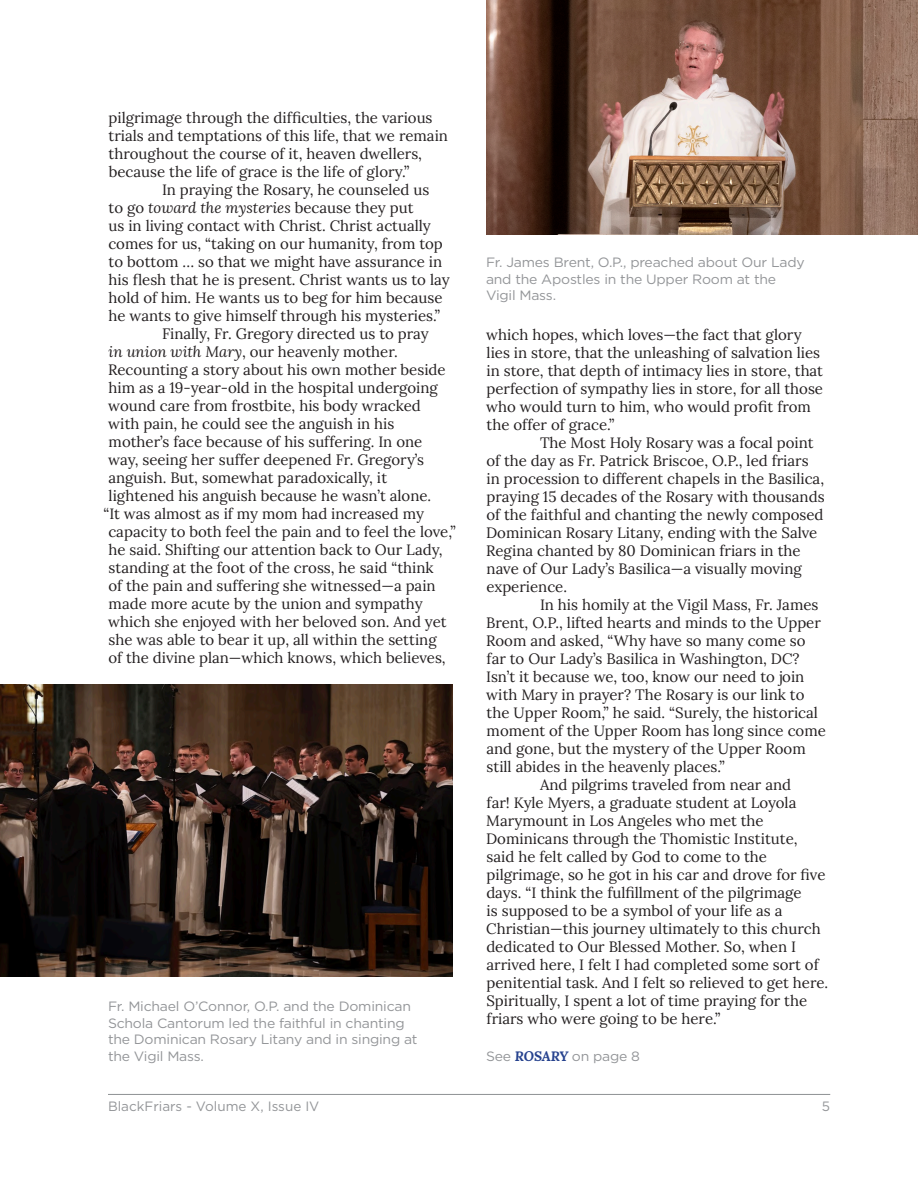
<style>
.page{position:relative;width:918px;height:1188px;background:#fff}
.page>*{position:absolute;margin:0;border:0;box-sizing:border-box;transform-origin:0 0}
.Captions_Footers{font:15px/18px "Lora";color:#231f20}
.Captions_Footers-2{font:13.5px/16.5px "Gotham";letter-spacing:-.015em;color:#939598;scale:1.04 1}
.Captions_Footers-3{font:13.5px "Gotham";letter-spacing:-.015em;color:#939598}
.s1{font-style:italic}
.s2{font-family:"Lora";font-weight:700;font-style:italic;color:#26428e}
</style>
<div class="page">
<hr style="left:108px;top:1094px;width:722px;height:1px;background:#8e9193">
<img style="left:486px;top:0;width:432px;height:234px">
<img style="left:0;top:685px;width:452px;height:291px">
<p class="Captions_Footers" style="left:109px;top:108px;width:341px">pilgrimage through the difficulties, the various trials and temptations of this life, that we remain throughout the course of it, heaven dwellers, because the life of grace is the life of glory.”</p>
<p class="Captions_Footers" style="left:108px;top:180px;width:343px;text-indent:54px">In praying the Rosary, he counseled us<br>to go <span class="s1">toward the mysteries</span> because they put<br>us in living contact with Christ. Christ actually comes for us, “taking on our humanity, from top to bottom … so that we might have assurance in his flesh that he is present. Christ wants us to lay hold of him. He wants us to beg for him because he wants to give himself through his mysteries.”</p>
<p class="Captions_Footers" style="left:162px;top:324px;width:268px">Finally, Fr. Gregory directed us to pray</p>
<p class="Captions_Footers" style="left:109px;top:342px;width:291px"><span class="s1">in union with Mary</span>, our heavenly mother.</p>
<p class="Captions_Footers" style="left:108px;top:360px;width:339px">Recounting a story about his own mother beside</p>
<p class="Captions_Footers" style="left:109px;top:378px;width:331px">him as a 19-year-old in the hospital undergoing</p>
<p class="Captions_Footers" style="left:108px;top:396px;width:314px">wound care from frostbite, his body wracked</p>
<p class="Captions_Footers" style="left:108px;top:414px;width:288px">with pain, he could see the anguish in his</p>
<p class="Captions_Footers" style="left:109px;top:432px;width:315px">mother’s face because of his suffering. In one</p>
<p class="Captions_Footers" style="left:108px;top:450px;width:317px">way, seeing her suffer deepened Fr. Gregory’s</p>
<p class="Captions_Footers" style="left:108px;top:468px;width:280px">anguish. But, somewhat paradoxically, it</p>
<p class="Captions_Footers" style="left:109px;top:486px;width:324px">lightened his anguish because he wasn’t alone.</p>
<p class="Captions_Footers" style="left:103px;top:504px;width:322px">“It was almost as if my mom had increased my</p>
<p class="Captions_Footers" style="left:108px;top:522px;width:349px">capacity to both feel the pain and to feel the love,”</p>
<p class="Captions_Footers" style="left:109px;top:540px;width:336px">he said. Shifting our attention back to Our Lady,</p>
<p class="Captions_Footers" style="left:109px;top:558px;width:327px">standing at the foot of the cross, he said “think</p>
<p class="Captions_Footers" style="left:108px;top:576px;width:329px">of the pain and suffering she witnessed—a pain</p>
<p class="Captions_Footers" style="left:109px;top:594px;width:316px">made more acute by the union and sympathy</p>
<p class="Captions_Footers" style="left:108px;top:612px;width:340px">which she enjoyed with her beloved son. And yet</p>
<p class="Captions_Footers" style="left:109px;top:630px;width:330px">she was able to bear it up, all within the setting</p>
<p class="Captions_Footers" style="left:108px;top:648px;width:339px">of the divine plan—which knows, which believes,</p>
<p class="Captions_Footers-2" style="left:108px;top:998px;width:299px">Fr. Michael O’Connor, O.P. and the Dominican Schola Cantorum led the faithful in chanting the Dominican Rosary Litany and in singing at the Vigil Mass.</p>
<p class="Captions_Footers-2" style="left:486px;top:254px;width:308px">Fr. James Brent, O.P., preached about Our Lady and the Apostles in the Upper Room at the<br>Vigil Mass.</p>
<p class="Captions_Footers" style="left:486px;top:324px;width:338px">which hopes, which loves—the fact that glory lies in store, that the unleashing of salvation lies in store, that depth of intimacy lies in store, that perfection of sympathy lies in store, for all those who would turn to him, who would profit from the offer of grace.”</p>
<p class="Captions_Footers" style="left:486px;top:432px;width:340px;text-indent:54px">The Most Holy Rosary was a focal point of the day as Fr. Patrick Briscoe, O.P., led friars in procession to different chapels in the Basilica, praying 15 decades of the Rosary with thousands of the faithful and chanting the newly composed Dominican Rosary Litany, ending with the Salve Regina chanted by 80 Dominican friars in the nave of Our Lady’s Basilica—a visually moving experience.</p>
<p class="Captions_Footers" style="left:486px;top:594px;width:341px;text-indent:54px">In his homily at the Vigil Mass, Fr. James Brent, O.P., lifted hearts and minds to the Upper Room and asked, “Why have so many come so far to Our Lady’s Basilica in Washington, DC?<br>Isn’t it because we, too, know our need to join with Mary in prayer? The Rosary is our link to the Upper Room,” he said. “Surely, the historical moment of the Upper Room has long since come and gone, but the mystery of the Upper Room still abides in the heavenly places.”</p>
<p class="Captions_Footers" style="left:486px;top:774px;width:344px;text-indent:54px">And pilgrims traveled from near and<br>far! Kyle Myers, a graduate student at Loyola Marymount in Los Angeles who met the Dominicans through the Thomistic Institute, said he felt called by God to come to the pilgrimage, so he got in his car and drove for five days. “I think the fulfillment of the pilgrimage<br>is supposed to be a symbol of your life as a Christian—this journey ultimately to this church dedicated to Our Blessed Mother. So, when I arrived here, I felt I had completed some sort of penitential task. And I felt so relieved to get here.<br>Spiritually, I spent a lot of time praying for the friars who were going to be here.”</p>
<p class="Captions_Footers-2" style="left:486px;top:1047px;width:150px">See <span class="s2">ROSARY</span> on page 8</p>
<p class="Captions_Footers-3" style="left:108px;top:1098px;width:213px">BlackFriars - Volume X, Issue IV</p>
<p class="Captions_Footers-3" style="left:822px;top:1098px;width:10px">5</p>
</div>
